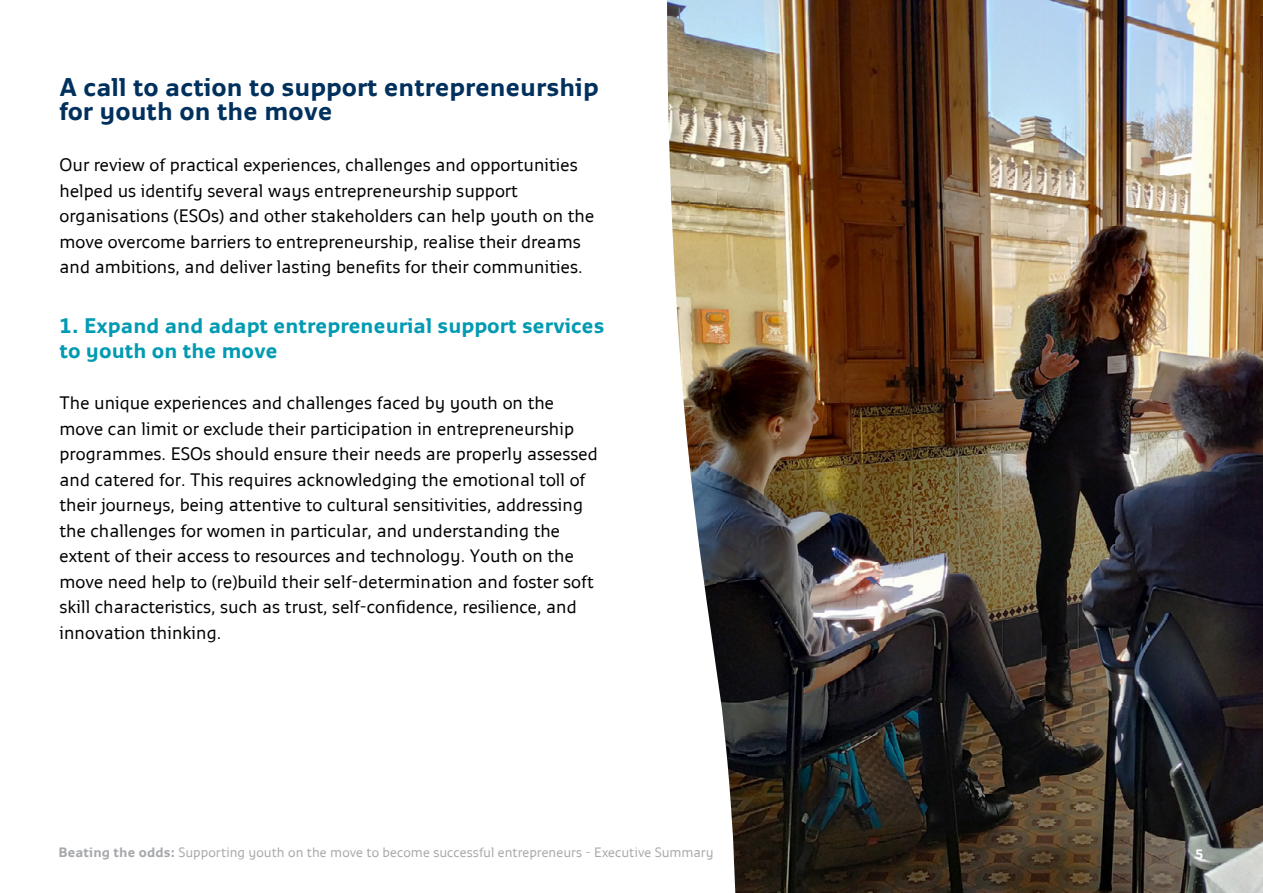
<style>
.page{position:relative;width:1263px;height:893px;background:#fff}
.page>*{position:absolute;margin:0;border:0;box-sizing:border-box;transform-origin:0 0}
.t1{font:700 25.5px/24px "Monitor Pro";color:#00305d}
.t2{font:700 21px/25.5px "Monitor Pro";color:#009ab2}
.t3{font:18px/25.5px "Monitor Pro Normal";color:#000}
.t4{font:13.5px "Monitor Pro Normal";color:#a7a9ac}
.t5{font:700 13.5px "Monitor Pro";color:#fff}
.s1{font-family:"Monitor Pro";font-weight:700}
</style>
<div class="page">
<img style="left:667px;top:0;width:596px;height:893px">
<h1 class="t1" style="left:60px;top:75px;width:541px">A call to action to support entrepreneurship for youth on the move</h1>
<p class="t3" style="left:60px;top:152px;width:536px">Our review of practical experiences, challenges and opportunities helped us identify several ways entrepreneurship support organisations (ESOs) and other stakeholders can help youth on the move overcome barriers to entrepreneurship, realise their dreams and ambitions, and deliver lasting benefits for their communities.</p>
<p class="t2" style="left:60px;top:313px;width:546px">1. Expand and adapt entrepreneurial support services to youth on the move</p>
<p class="t3" style="left:60px;top:390px;width:540px">The unique experiences and challenges faced by youth on the move can limit or exclude their participation in entrepreneurship programmes. ESOs should ensure their needs are properly assessed and catered for. This requires acknowledging the emotional toll of their journeys, being attentive to cultural sensitivities, addressing the challenges for women in particular, and understanding the extent of their access to resources and technology. Youth on the move need help to (re)build their self-determination and foster soft skill characteristics, such as trust, self-confidence, resilience, and innovation thinking.</p>
<p class="t4" style="left:58px;top:844px;width:657px"><span class="s1">Beating the odds:</span> Supporting youth on the move to become successful entrepreneurs - Executive Summary</p>
<p class="t5" style="left:1195px;top:846px;width:10px">5</p>
</div>
